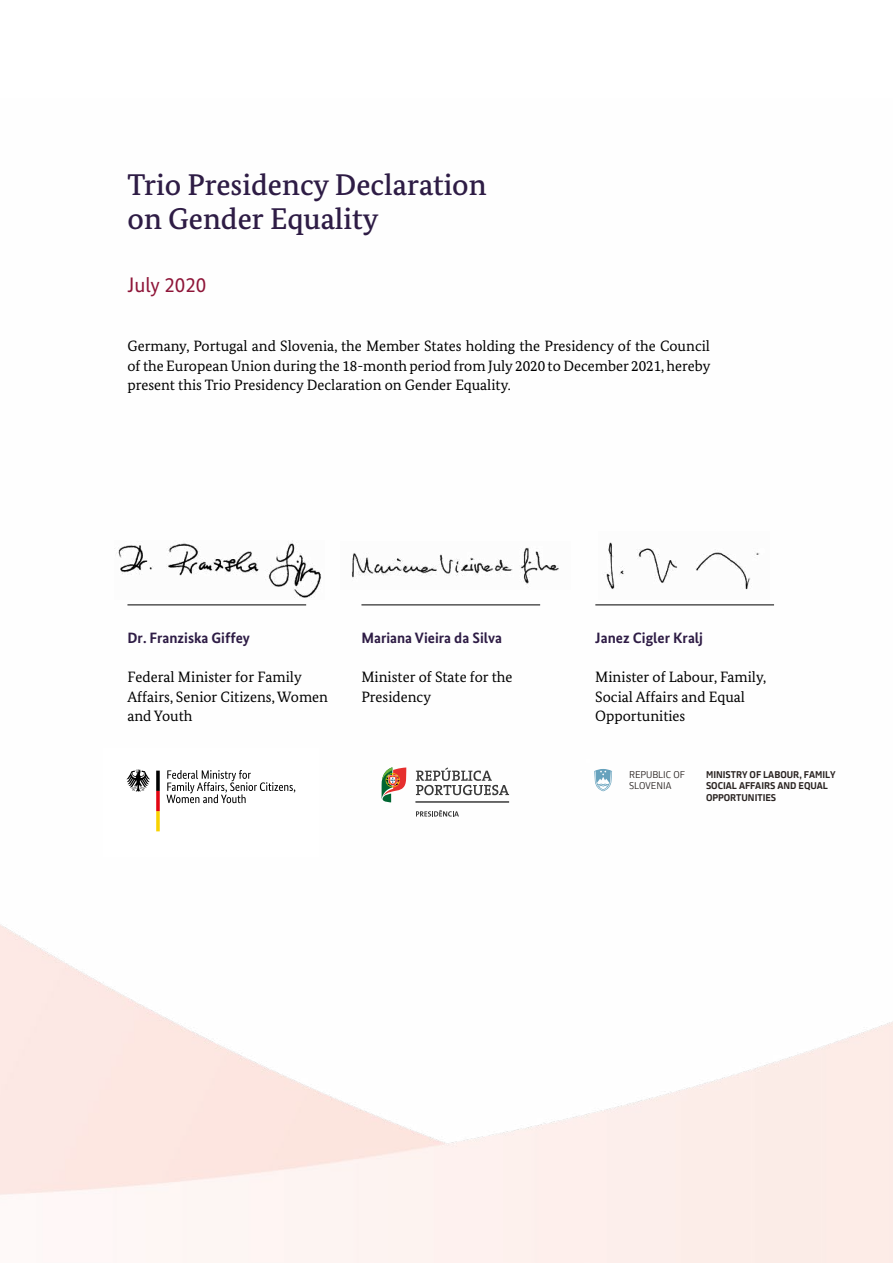
<style>
.page{position:relative;width:893px;height:1263px;background:#fff}
.page>*{position:absolute;margin:0;border:0;box-sizing:border-box;transform-origin:0 0}
.t1{font:500 30px/34.5px "Bundes Serif";color:#2e1c45}
.t2{font:21px "Bundes Sans";color:#8e1538}
.t3{font:15px/19.5px "Bundes Serif";color:#000}
.t4{font:700 15px "Bundes Sans";color:#2e1c45}
.t5{font:700 9.45px/11.4px "Republika";color:#292321}
.t6{font:9.45px "Republika";color:#292321}
</style>
<div class="page">
<img style="left:0;top:604px;width:893px;height:659px">
<img style="left:114px;top:540px;width:208px;height:58px">
<div style="left:103px;top:748px;width:216px;height:109px;background:#fff"></div>
<svg style="left:167px;top:770px;width:128px;height:33px"></svg>
<svg style="left:126px;top:770px;width:24px;height:22px"></svg>
<svg style="left:156px;top:771px;width:4px;height:60px"></svg>
<img style="left:351px;top:547px;width:208px;height:41px">
<hr style="left:416px;top:802px;width:93px;height:1px;background:#393939">
<svg style="left:382px;top:767px;width:24px;height:35px"></svg>
<svg style="left:416px;top:767px;width:93px;height:28px"></svg>
<svg style="left:416px;top:810px;width:43px;height:6px"></svg>
<img style="left:603px;top:542px;width:157px;height:48px">
<svg style="left:594px;top:769px;width:18px;height:22px"></svg>
<svg style="left:587px;top:759px;width:3px;height:4px"></svg>
<hr style="left:127px;top:605px;width:179px;height:1px;background:#000">
<hr style="left:361px;top:605px;width:179px;height:1px;background:#000">
<hr style="left:595px;top:605px;width:179px;height:1px;background:#000">
<p class="t1" style="left:128px;top:167px;width:361px">Trio Presidency Declaration on Gender Equality</p>
<p class="t2" style="left:127px;top:272px;width:80px">July 2020</p>
<p class="t3" style="left:127px;top:336px;width:584px;text-align:justify">Germany, Portugal and Slovenia, the Member States holding the Presidency of the Council of the European Union during the 18-month period from July 2020 to December 2021, hereby present this Trio Presidency Declaration on Gender Equality.</p>
<p class="t4" style="left:127px;top:629px;width:124px">Dr. Franziska Giffey</p>
<p class="t3" style="left:127px;top:667px;width:202px">Federal Minister for Family<br>Affairs, Senior Citizens, Women and Youth</p>
<p class="t4" style="left:361px;top:629px;width:142px">Mariana Vieira da Silva</p>
<p class="t3" style="left:361px;top:667px;width:153px">Minister of State for the<br>Presidency</p>
<p class="t4" style="left:595px;top:629px;width:109px">Janez Cigler Kralj</p>
<p class="t3" style="left:595px;top:667px;width:173px">Minister of Labour, Family,<br>Social Affairs and Equal<br>Opportunities</p>
<p class="t6" style="left:629px;top:768px;width:57px">REPUBLIC OF</p>
<p class="t5" style="left:706px;top:768px;width:131px">MINISTRY OF LABOUR, FAMILY</p>
<p class="t6" style="left:629px;top:779px;width:44px">SLOVENIA</p>
<p class="t5" style="left:706px;top:780px;width:124px">SOCIAL AFFAIRS AND EQUAL<br>OPPORTUNITIES</p>
</div>
